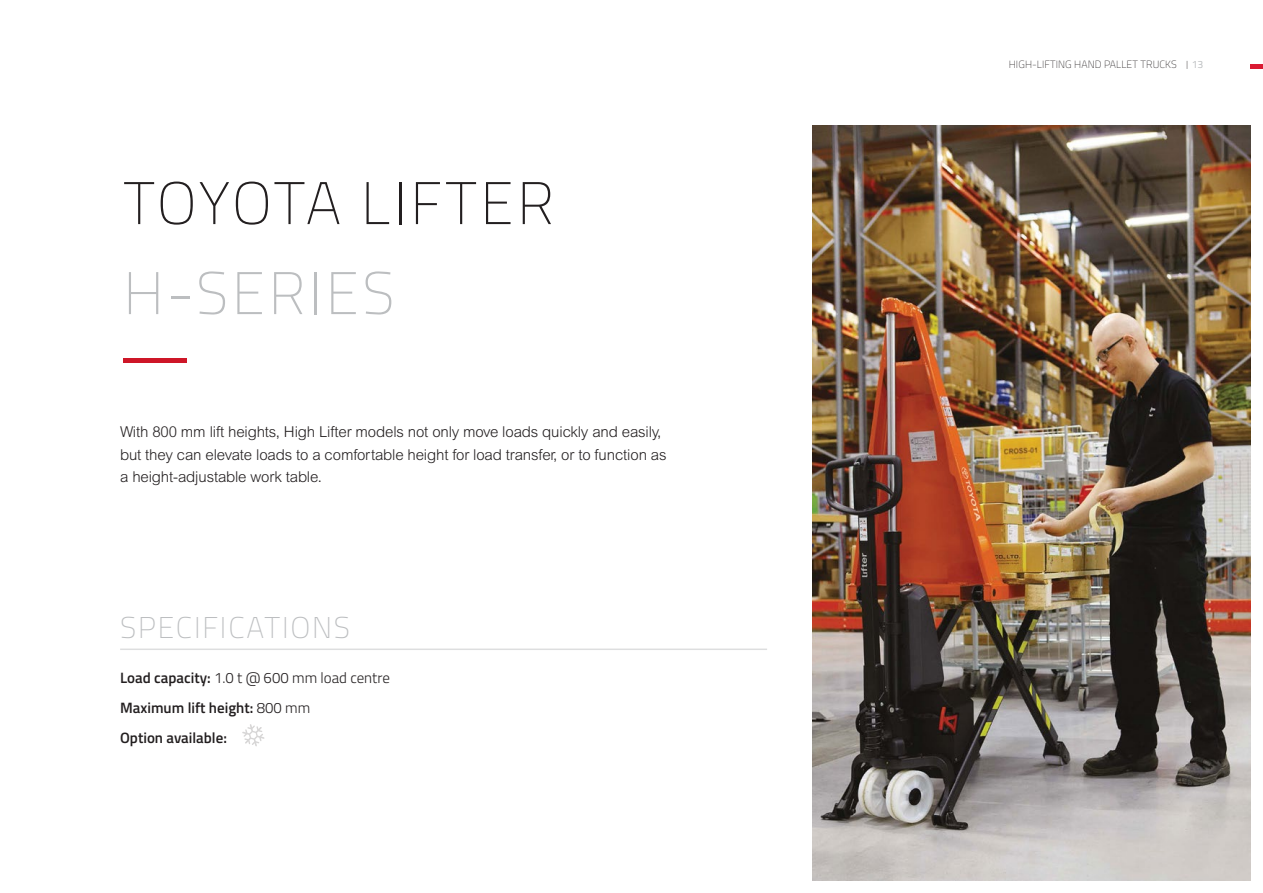
<style>
.page{position:relative;width:1263px;height:893px;background:#fff}
.page>*{position:absolute;margin:0;border:0;box-sizing:border-box;transform-origin:0 0}
.t1{font:100 60px "Titillium";letter-spacing:.045em;color:#231f20}
.t2{font:100 60px "Titillium";letter-spacing:.06em;color:#bcbec0}
.t3{font:100 30px "Titillium";letter-spacing:.06em;color:#bcbec0}
.t4{font:300 15px/22.5px "Arial MT Std";letter-spacing:-.01em;color:#231f20}
.t5{font:600 15px/30px "Titillium";color:#231f20}
.t6{font:100 10.5px "Titillium Web";letter-spacing:.01em;color:#231f20}
.s1{font-weight:300}
.s2{font-size:8.4px}
.s3{font-family:"Titillium";font-weight:400;color:#bcbec0}
</style>
<div class="page">
<div style="left:1250px;top:64px;width:13px;height:5px;background:#da1a32"></div>
<img style="left:812px;top:125px;width:438px;height:755px">
<hr style="left:120px;top:648px;width:647px;height:2px;background:#bcbec0">
<hr style="left:123px;top:358px;width:64px;height:4px;background:#ce1628">
<svg style="left:242px;top:724px;width:23px;height:22px"></svg>
<h1 class="t1" style="left:123px;top:160px;width:432px">TOYOTA LIFTER</h1>
<h1 class="t2" style="left:123px;top:250px;width:273px">H-SERIES</h1>
<p class="t4" style="left:120px;top:421px;width:548px">With 800 mm lift heights, High Lifter models not only move loads quickly and easily, but they can elevate loads to a comfortable height for load transfer, or to function as a height-adjustable work table.</p>
<h2 class="t3" style="left:120px;top:606px;width:231px">SPECIFICATIONS</h2>
<p class="t5" style="left:120px;top:662px;width:271px">Load capacity: <span class="s1">1.0 t @ 600 mm load centre<br></span>Maximum lift height: <span class="s1">800 mm<br></span>Option available:</p>
<p class="t6" style="left:1009px;top:57px;width:196px">HIGH-LIFTING HAND PALLET TRUCKS <span class="s2">|</span> <span class="s3">13</span></p>
</div>
